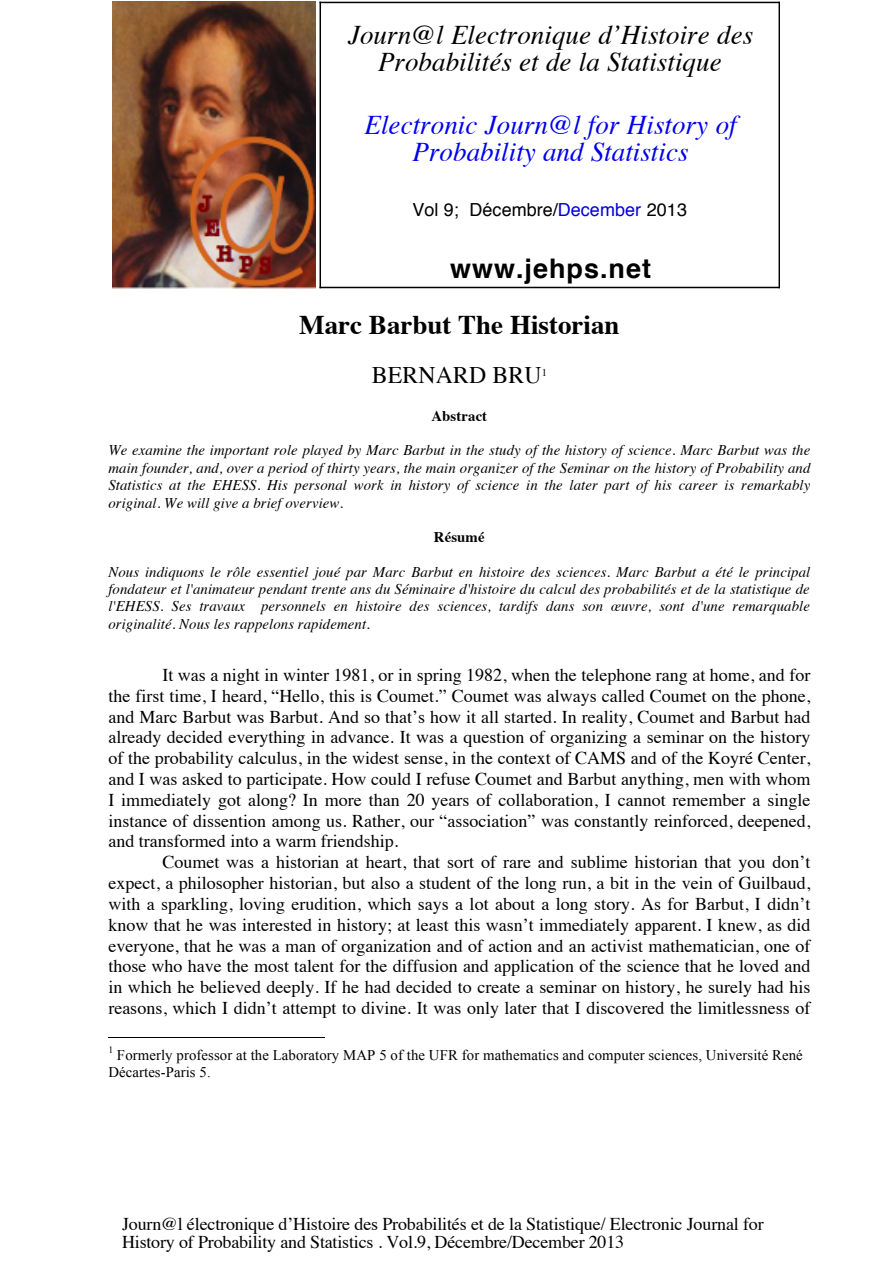
<style>
.page{position:relative;width:893px;height:1263px;background:#fff}
.page>*{position:absolute;margin:0;border:0;box-sizing:border-box;transform-origin:0 0}
.t1{font:italic 27px/27px "Times";color:#000;text-align:center}
.t2{font:italic 27px/27px "Times";color:#00e;text-align:center}
.t3{font:700 27px "Times";color:#000}
.t4{font:700 27px "Helvetica";letter-spacing:.035em;color:#000}
.t5{font:23.7px "Times";letter-spacing:.005em;color:#000}
.t6{font:18px/18px "Times";color:#000}
.t7{font:18px "Helvetica";color:#000}
.t8{font:italic 14.7px/17.4px "Times";letter-spacing:.005em;color:#000;text-align:justify}
.t9{font:14.7px/17.2px "Times New Roman";letter-spacing:.005em;color:#000}
.t10{font:700 14.7px "Times";letter-spacing:.01em;color:#000}
.t11{font:10.5px "Times";color:#000}
.t12{font:9.75px "Times New Roman";color:#000}
.s1{color:#00d}
</style>
<div class="page">
<img style="left:112px;top:2px;width:203px;height:286px">
<hr style="left:320px;top:2px;width:459px;height:1px;background:#000">
<hr style="left:320px;top:287px;width:459px;height:1px;background:#000">
<hr style="left:320px;top:2px;width:1px;height:286px;background:#000">
<hr style="left:778px;top:2px;width:1px;height:286px;background:#000">
<hr style="left:108px;top:1037px;width:216px;height:1px;background:#000">
<p class="t1" style="left:348px;top:20px;width:407px">Journ@l Electronique d’Histoire des<br>Probabilités et de la Statistique</p>
<p class="t2" style="left:364px;top:110px;width:374px">Electronic Journ@l for History of<br>Probability and Statistics</p>
<p class="t7" style="left:412px;top:196px;width:276px">Vol 9; Décembre/<span class="s1">December</span> 2013</p>
<p class="t4" style="left:450px;top:246px;width:203px">www.jehps.net</p>
<p class="t3" style="left:299px;top:299px;width:322px">Marc Barbut The Historian</p>
<p class="t5" style="left:372px;top:353px;width:171px">BERNARD BRU</p>
<p class="t11" style="left:542px;top:362px;width:7px">1</p>
<p class="t10" style="left:431px;top:402px;width:57px">Abstract</p>
<p class="t8" style="left:108px;top:441px;width:704px">We examine the important role played by Marc Barbut in the study of the history of science. Marc Barbut was the main founder, and, over a period of thirty years, the main organizer of the Seminar on the history of Probability and Statistics at the EHESS. His personal work in history of science in the later part of his career is remarkably original. We will give a brief overview.</p>
<p class="t10" style="left:434px;top:523px;width:52px">Résumé</p>
<p class="t8" style="left:108px;top:562px;width:703px">Nous indiquons le rôle essentiel joué par Marc Barbut en histoire des sciences. Marc Barbut a été le principal fondateur et l'animateur pendant trente ans du Séminaire d'histoire du calcul des probabilités et de la statistique de l'EHESS. Ses travaux personnels en histoire des sciences, tardifs dans son œuvre, sont d'une remarquable originalité. Nous les rappelons rapidement.</p>
<p class="t6" style="left:162px;top:664px;width:650px">It was a night in winter 1981, or in spring 1982, when the telephone rang at home, and for</p>
<p class="t6" style="left:108px;top:685px;width:704px">the first time, I heard, “Hello, this is Coumet.” Coumet was always called Coumet on the phone,</p>
<p class="t6" style="left:108px;top:706px;width:704px">and Marc Barbut was Barbut. And so that’s how it all started. In reality, Coumet and Barbut had</p>
<p class="t6" style="left:108px;top:727px;width:704px">already decided everything in advance. It was a question of organizing a seminar on the history</p>
<p class="t6" style="left:108px;top:748px;width:703px">of the probability calculus, in the widest sense, in the context of CAMS and of the Koyré Center,</p>
<p class="t6" style="left:108px;top:768px;width:703px">and I was asked to participate. How could I refuse Coumet and Barbut anything, men with whom</p>
<p class="t6" style="left:108px;top:789px;width:704px">I immediately got along? In more than 20 years of collaboration, I cannot remember a single</p>
<p class="t6" style="left:108px;top:810px;width:704px">instance of dissention among us. Rather, our “association” was constantly reinforced, deepened,</p>
<p class="t6" style="left:108px;top:831px;width:291px">and transformed into a warm friendship.</p>
<p class="t6" style="left:162px;top:852px;width:650px">Coumet was a historian at heart, that sort of rare and sublime historian that you don’t</p>
<p class="t6" style="left:108px;top:872px;width:703px">expect, a philosopher historian, but also a student of the long run, a bit in the vein of Guilbaud,</p>
<p class="t6" style="left:108px;top:893px;width:703px">with a sparkling, loving erudition, which says a lot about a long story. As for Barbut, I didn’t</p>
<p class="t6" style="left:108px;top:914px;width:704px">know that he was interested in history; at least this wasn’t immediately apparent. I knew, as did</p>
<p class="t6" style="left:108px;top:935px;width:704px">everyone, that he was a man of organization and of action and an activist mathematician, one of</p>
<p class="t6" style="left:108px;top:955px;width:704px">those who have the most talent for the diffusion and application of the science that he loved and</p>
<p class="t6" style="left:108px;top:976px;width:703px">in which he believed deeply. If he had decided to create a seminar on history, he surely had his</p>
<p class="t6" style="left:108px;top:997px;width:704px">reasons, which I didn’t attempt to divine. It was only later that I discovered the limitlessness of</p>
<p class="t12" style="left:108px;top:1043px;width:6px">1</p>
<p class="t9" style="left:108px;top:1046px;width:696px;text-indent:9px">Formerly professor at the Laboratory MAP 5 of the UFR for mathematics and computer sciences, Université René<br>Décartes-Paris 5.</p>
<p class="t6" style="left:122px;top:1214px;width:643px">Journ@l électronique d’Histoire des Probabilités et de la Statistique/ Electronic Journal for<br>History of Probability and Statistics . Vol.9, Décembre/December 2013</p>
</div>
